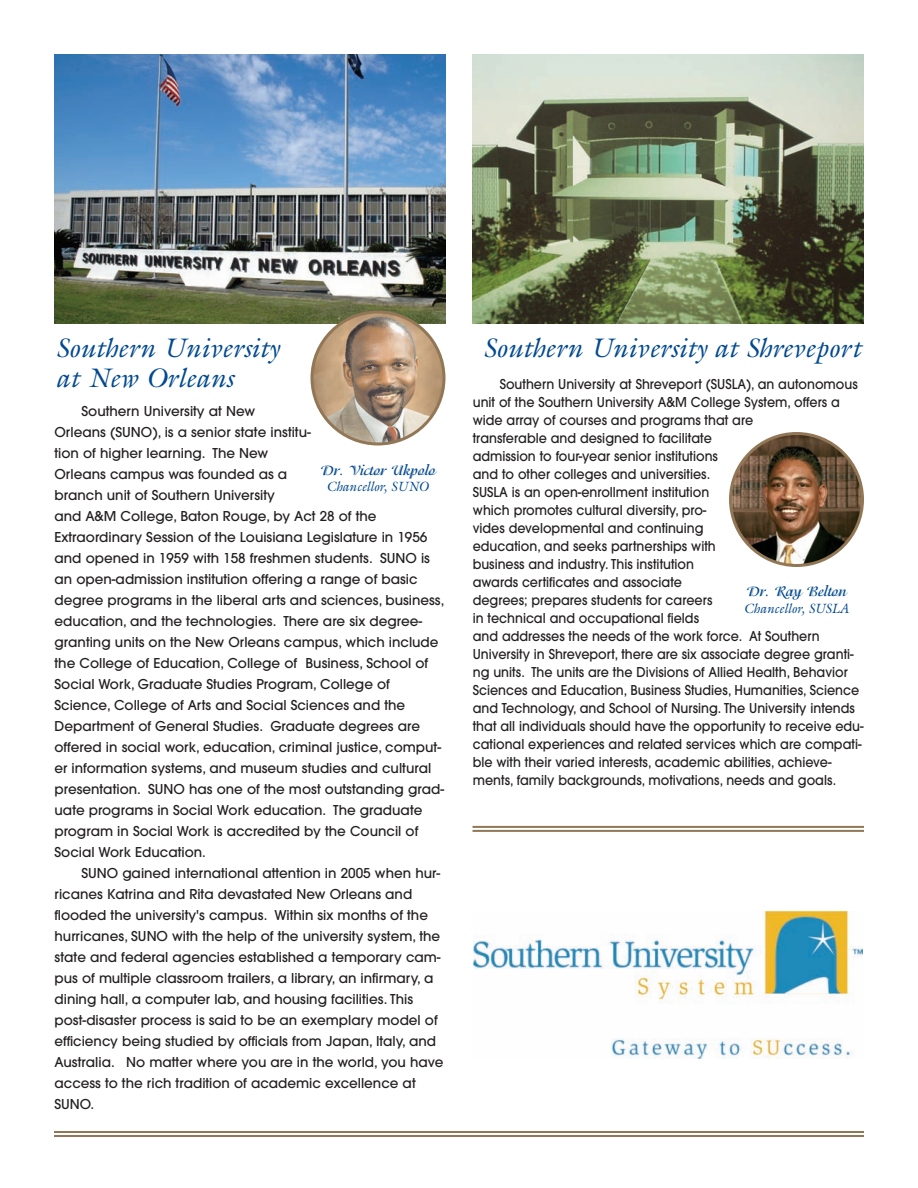
<style>
.page{position:relative;width:918px;height:1188px;background:#fff}
.page>*{position:absolute;margin:0;border:0;box-sizing:border-box;transform-origin:0 0}
.t1{font:italic 27px/30px "Galliard";color:#014990}
.t2{font:700 15px "Isadora";color:#014990;scale:.96 1}
.t3{font:500 13.5px/21px "Avant Garde";color:#231f20}
.t4{font:500 13.5px/18px "Avant Garde";color:#231f20;scale:.94 1}
.t5{font:italic 13.5px "Galliard";color:#014990;scale:.96 1}
</style>
<div class="page">
<img style="left:54px;top:54px;width:392px;height:270px">
<img style="left:473px;top:54px;width:391px;height:270px">
<svg style="left:310px;top:310px;width:136px;height:136px"></svg>
<svg style="left:729px;top:432px;width:135px;height:135px"></svg>
<img style="left:474px;top:912px;width:389px;height:147px">
<hr style="left:54px;top:1131px;width:810px;height:2px;background:#927756">
<hr style="left:54px;top:1135px;width:810px;height:2px;background:#927756">
<hr style="left:472px;top:826px;width:392px;height:2px;background:#927756">
<hr style="left:472px;top:830px;width:392px;height:2px;background:#927756">
<h1 class="t1" style="left:55px;top:333px;width:225px">Southern University at New Orleans</h1>
<h1 class="t1" style="left:483px;top:333px;width:380px">Southern University at Shreveport</h1>
<p class="t4" style="left:473px;top:377px;width:417px;text-indent:27px">Southern University at Shreveport (SUSLA), an autonomous unit of the Southern University A&amp;M College System, offers a wide array of courses and programs that are<br>transferable and designed to facilitate<br>admission to four-year senior institutions<br>and to other colleges and universities.<br>SUSLA is an open-enrollment institution<br>which promotes cultural diversity, pro-<br>vides developmental and continuing<br>education, and seeks partnerships with<br>business and industry. This institution<br>awards certificates and associate<br>degrees; prepares students for careers<br>in technical and occupational fields<br>and addresses the needs of the work force. At Southern University in Shreveport, there are six associate degree granti&shy;ng units. The units are the Divisions of Allied Health, Behavior Sciences and Education, Business Studies, Humanities, Science and Technology, and School of Nursing. The University intends that all individuals should have the opportunity to receive edu&shy;cational experiences and related services which are compati&shy;ble with their varied interests, academic abilities, achieve&shy;ments, family backgrounds, motivations, needs and goals.</p>
<p class="t3" style="left:55px;top:402px;width:392px;text-indent:27px">Southern University at New<br>Orleans (SUNO), is a senior state institu-<br>tion of higher learning. The New<br>Orleans campus was founded as a<br>branch unit of Southern University<br>and A&amp;M College, Baton Rouge, by Act 28 of the Extraordinary Session of the Louisiana Legislature in 1956 and opened in 1959 with 158 freshmen students. SUNO is an open-admission institution offering a range of basic degree programs in the liberal arts and sciences, business, education, and the technologies. There are six degree&shy;granting units on the New Orleans campus, which include the College of Education, College of Business, School of Social Work, Graduate Studies Program, College of Science, College of Arts and Social Sciences and the Department of General Studies. Graduate degrees are offered in social work, education, criminal justice, comput&shy;er information systems, and museum studies and cultural presentation. SUNO has one of the most outstanding grad&shy;uate programs in Social Work education. The graduate program in Social Work is accredited by the Council of Social Work Education.</p>
<p class="t3" style="left:55px;top:864px;width:390px;text-indent:27px">SUNO gained international attention in 2005 when hur&shy;ricanes Katrina and Rita devastated New Orleans and flooded the university's campus. Within six months of the hurricanes, SUNO with the help of the university system, the state and federal agencies established a temporary cam&shy;pus of multiple classroom trailers, a library, an infirmary, a dining hall, a computer lab, and housing facilities. This post-disaster process is said to be an exemplary model of efficiency being studied by officials from Japan, Italy, and Australia. No matter where you are in the world, you have access to the rich tradition of academic excellence at SUNO.</p>
<p class="t2" style="left:321px;top:464px;width:121px">Dr. Victor Ukpolo</p>
<p class="t5" style="left:326px;top:479px;width:108px">Chancellor, SUNO</p>
<p class="t2" style="left:746px;top:585px;width:106px">Dr. Ray Belton</p>
<p class="t5" style="left:744px;top:600px;width:111px">Chancellor, SUSLA</p>
</div>
